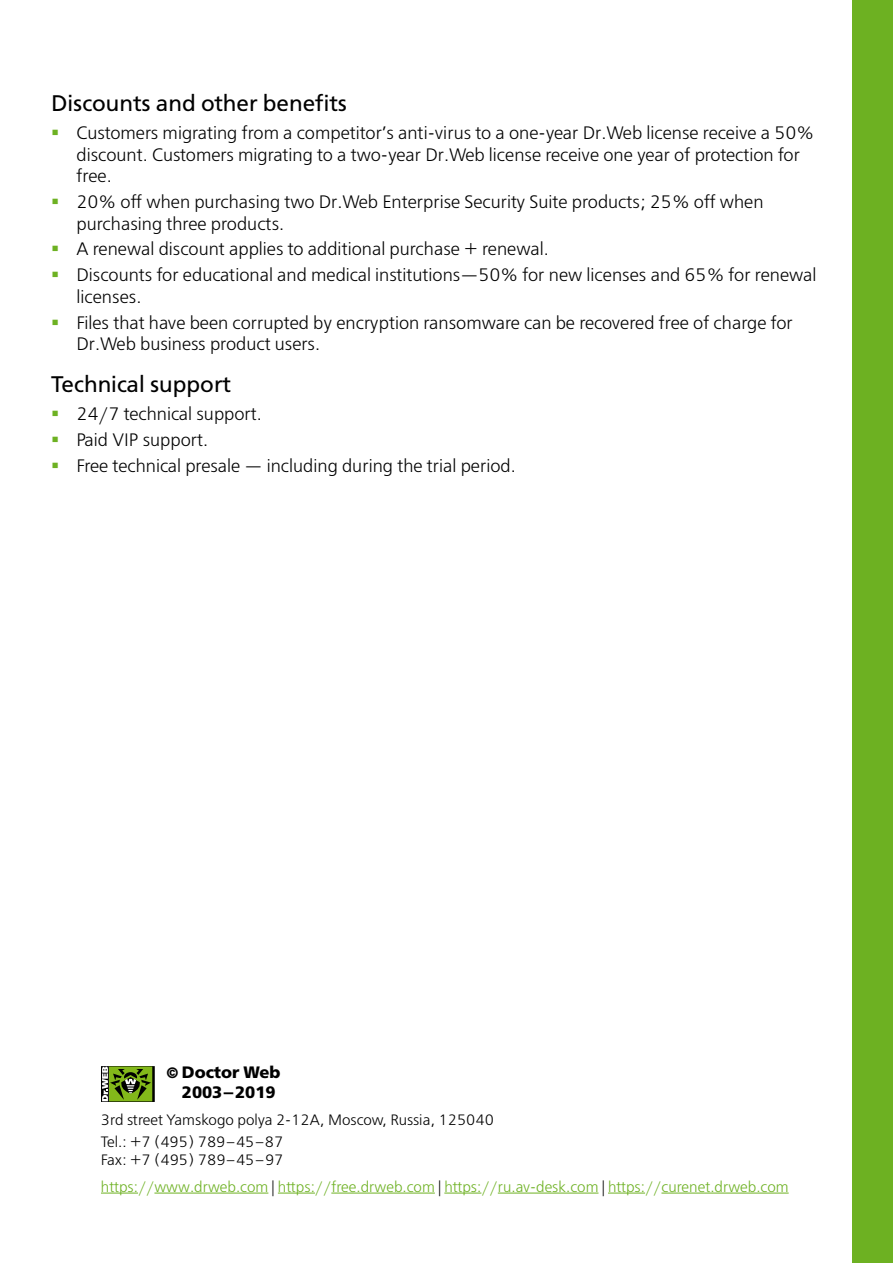
<style>
.page{position:relative;width:893px;height:1263px;background:#fff}
.page>*{position:absolute;margin:0;border:0;box-sizing:border-box;transform-origin:0 0}
.t1{font:22.5px "Free Set";color:#000}
.t2{font:300 18px/25.8px "Free Set";color:#000}
.t3{font:700 16.5px/19.8px "Free Set";color:#000}
.t4{font:300 15px/26.5px "Free Set";color:#6db122}
.t5{font:300 15px/22.2px "Free Set";color:#000}
.s1{font-size:15px}
.s2{color:#000}
</style>
<div class="page">
<div style="left:853px;top:0;width:40px;height:1263px;background:#6db122"></div>
<hr style="left:101px;top:1193px;width:37px;height:1px;background:#6db122">
<hr style="left:154px;top:1193px;width:114px;height:1px;background:#6db122">
<hr style="left:278px;top:1193px;width:37px;height:1px;background:#6db122">
<hr style="left:331px;top:1193px;width:104px;height:1px;background:#6db122">
<hr style="left:444px;top:1193px;width:37px;height:1px;background:#6db122">
<hr style="left:498px;top:1193px;width:100px;height:1px;background:#6db122">
<hr style="left:608px;top:1193px;width:37px;height:1px;background:#6db122">
<hr style="left:661px;top:1193px;width:128px;height:1px;background:#6db122">
<svg style="left:101px;top:1066px;width:54px;height:36px;background:#627f2a"></svg>
<p class="t1" style="left:51px;top:88px;width:297px">Discounts and other benefits</p>
<p class="t2" style="left:77px;top:122px;width:739px;line-height:21.6px">Customers migrating from a competitor’s anti-virus to a one-year Dr.Web license receive a 50% discount. Customers migrating to a two-year Dr.Web license receive one year of protection for free.</p>
<p class="t2" style="left:77px;top:191px;width:689px;line-height:21.6px">20% off when purchasing two Dr.Web Enterprise Security Suite products; 25% off when purchasing three products.</p>
<p class="t2" style="left:77px;top:236px;width:741px">A renewal discount applies to additional purchase + renewal.<br>Discounts for educational and medical institutions—50% for new licenses and 65% for renewal</p>
<p class="t2" style="left:77px;top:284px;width:718px">licenses.<br>Files that have been corrupted by encryption ransomware can be recovered free of charge for</p>
<p class="t2" style="left:77px;top:331px;width:245px">Dr.Web business product users.</p>
<p class="t1" style="left:51px;top:370px;width:181px">Technical support</p>
<p class="t2" style="left:77px;top:401px;width:441px">24/7 technical support.<br>Paid VIP support.<br>Free technical presale — including during the trial period.</p>
<p class="t3" style="left:182px;top:1062px;width:100px;text-indent:-16px"><span class="s1">©</span> Doctor Web<br>2003–2019</p>
<p class="t5" style="left:101px;top:1108px;width:394px">3rd street Yamskogo polya 2-12А, Moscow, Russia, 125040<br>Tel.: +7 (495) 789–45–87</p>
<p class="t4" style="left:101px;top:1147px;width:689px"><span class="s2">Fax: +7 (495) 789–45–97<br></span>https://www.drweb.com <span class="s2">|</span> https://free.drweb.com <span class="s2">|</span> https://ru.av-desk.com <span class="s2">|</span> https://curenet.drweb.com</p>
</div>
